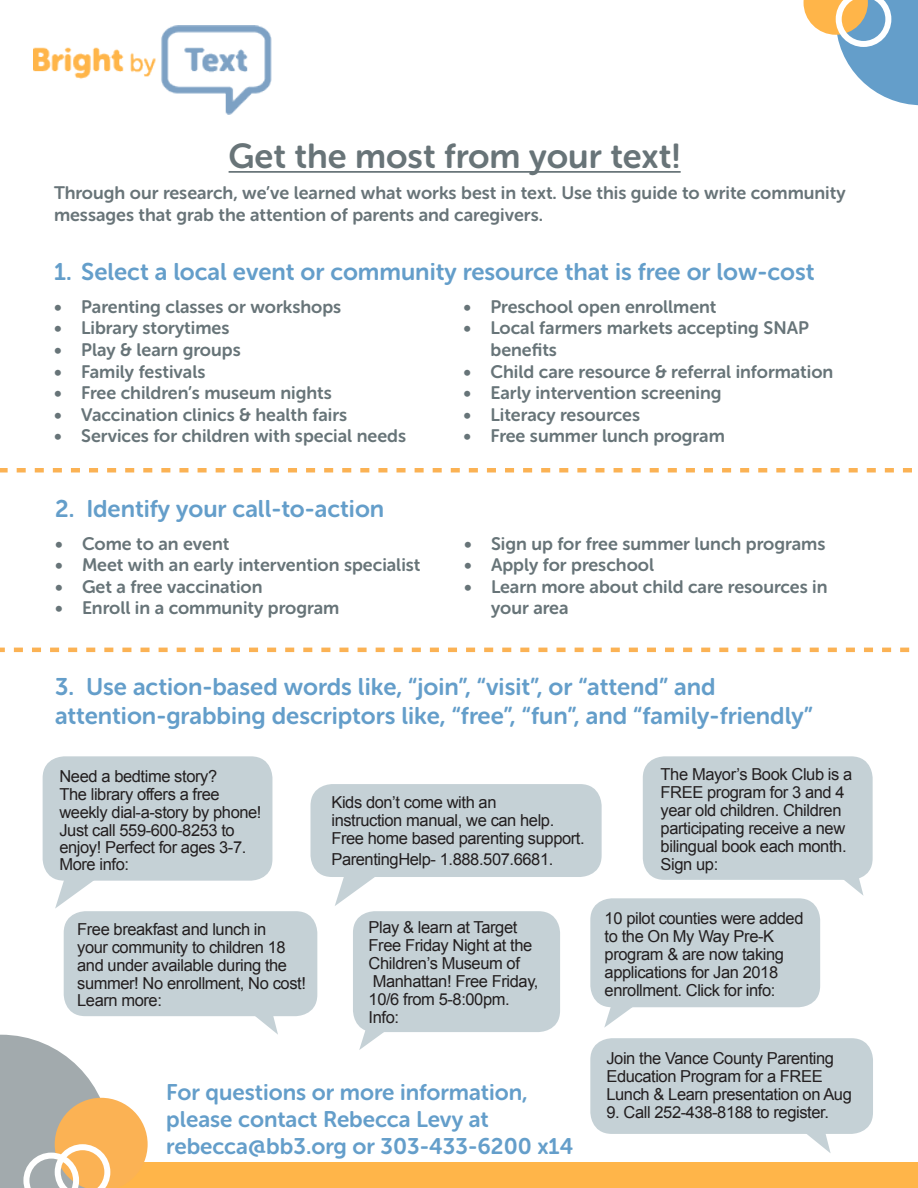
<style>
.page{position:relative;width:918px;height:1188px;background:#fff}
.page>*{position:absolute;margin:0;border:0;box-sizing:border-box;transform-origin:0 0}
.t1{font:34.5px "Museo Sans Rounded 700";color:#687478}
.t2{font:24px "Museo Sans Rounded 700";color:#649eca}
.t3{font:22.5px "Museo Sans Rounded 700";color:#649eca}
.t4{font:18px "Museo Sans Rounded 700";color:#677478}
.t5{font:18px/21.6px "Museo Sans Rounded 700";color:#687478}
.t6{font:16.5px/18px "Arial";letter-spacing:-.025em;color:#231f20}
</style>
<div class="page">
<img style="left:33px;top:26px;width:239px;height:88px">
<hr style="left:229px;top:171px;width:452px;height:2px;background:#687478">
<div style="left:0;top:1163px;width:918px;height:25px;background:#ffb549"></div>
<svg style="left:0;top:1035px;width:148px;height:153px"></svg>
<svg style="left:804px;top:0;width:114px;height:105px"></svg>
<svg style="left:0;top:468px;width:912px;height:4px"></svg>
<svg style="left:0;top:648px;width:910px;height:4px"></svg>
<svg style="left:604px;top:1006px;width:48px;height:22px"></svg>
<div style="left:590px;top:898px;width:230px;height:109px;background:#c5d1d6;border-radius:22px"></div>
<div style="left:43px;top:756px;width:229px;height:125px;background:#c5d1d6;border-radius:22px"></div>
<svg style="left:55px;top:879px;width:48px;height:30px"></svg>
<svg style="left:807px;top:1134px;width:24px;height:19px"></svg>
<div style="left:590px;top:1038px;width:283px;height:96px;background:#c5d1d6;border-radius:22px"></div>
<div style="left:64px;top:911px;width:253px;height:105px;background:#c5d1d6;border-radius:22px"></div>
<svg style="left:232px;top:1016px;width:46px;height:19px"></svg>
<svg style="left:335px;top:877px;width:40px;height:29px"></svg>
<div style="left:310px;top:784px;width:292px;height:93px;background:#c5d1d6;border-radius:22px"></div>
<svg style="left:359px;top:1026px;width:25px;height:24px"></svg>
<div style="left:353px;top:911px;width:207px;height:121px;background:#c5d1d6;border-radius:22px"></div>
<div style="left:643px;top:756px;width:230px;height:124px;background:#c5d1d6;border-radius:22px"></div>
<svg style="left:844px;top:876px;width:19px;height:19px"></svg>
<p class="t1" style="left:229px;top:137px;width:454px">Get the most from your text!</p>
<p class="t5" style="left:54px;top:182px;width:793px">Through our research, we’ve learned what works best in text. Use this guide to write community messages that grab the attention of parents and caregivers.</p>
<p class="t2" style="left:54px;top:259px;width:762px">1. Select a local event or community resource that is free or low-cost</p>
<p class="t4" style="left:54px;top:297px;width:289px">• Parenting classes or workshops</p>
<p class="t4" style="left:54px;top:318px;width:177px">• Library storytimes</p>
<p class="t4" style="left:54px;top:340px;width:188px">• Play &amp; learn groups</p>
<p class="t4" style="left:54px;top:361px;width:153px">• Family festivals</p>
<p class="t4" style="left:54px;top:383px;width:279px">• Free children’s museum nights</p>
<p class="t4" style="left:54px;top:405px;width:294px">• Vaccination clinics &amp; health fairs</p>
<p class="t4" style="left:54px;top:426px;width:353px">• Services for children with special needs</p>
<p class="t4" style="left:464px;top:297px;width:255px">• Preschool open enrollment</p>
<p class="t4" style="left:464px;top:318px;width:347px">• Local farmers markets accepting SNAP</p>
<p class="t4" style="left:490px;top:340px;width:68px">benefits</p>
<p class="t4" style="left:464px;top:361px;width:371px">• Child care resource &amp; referral information</p>
<p class="t4" style="left:464px;top:383px;width:260px">• Early intervention screening</p>
<p class="t4" style="left:464px;top:405px;width:178px">• Literacy resources</p>
<p class="t4" style="left:464px;top:426px;width:263px">• Free summer lunch program</p>
<p class="t2" style="left:55px;top:495px;width:331px">2. Identify your call-to-action</p>
<p class="t4" style="left:55px;top:533px;width:176px">• Come to an event</p>
<p class="t4" style="left:55px;top:555px;width:367px">• Meet with an early intervention specialist</p>
<p class="t4" style="left:55px;top:576px;width:209px">• Get a free vaccination</p>
<p class="t4" style="left:55px;top:598px;width:286px">• Enroll in a community program</p>
<p class="t4" style="left:464px;top:533px;width:363px">• Sign up for free summer lunch programs</p>
<p class="t4" style="left:464px;top:555px;width:192px">• Apply for preschool</p>
<p class="t4" style="left:464px;top:576px;width:365px">• Learn more about child care resources in</p>
<p class="t4" style="left:491px;top:598px;width:79px">your area</p>
<p class="t2" style="left:55px;top:673px;width:662px">3. Use action-based words like, “join”, “visit”, or “attend” and</p>
<p class="t2" style="left:55px;top:702px;width:759px">attention-grabbing descriptors like, “free”, “fun”, and “family-friendly”</p>
<p class="t6" style="left:59px;top:767px;width:159px">Need a bedtime story?</p>
<p class="t6" style="left:59px;top:785px;width:162px">The library offers a free</p>
<p class="t6" style="left:59px;top:803px;width:204px">weekly dial-a-story by phone!</p>
<p class="t6" style="left:59px;top:821px;width:177px">Just call 559-600-8253 to</p>
<p class="t6" style="left:59px;top:839px;width:188px">enjoy! Perfect for ages 3-7.</p>
<p class="t6" style="left:59px;top:856px;width:71px">More info:</p>
<p class="t6" style="left:77px;top:920px;width:191px">Free breakfast and lunch in</p>
<p class="t6" style="left:77px;top:938px;width:211px">your community to children 18 and under available during the</p>
<p class="t6" style="left:77px;top:974px;width:230px">summer! No enrollment, No cost!</p>
<p class="t6" style="left:77px;top:991px;width:86px">Learn more:</p>
<p class="t6" style="left:331px;top:793px;width:167px">Kids don’t come with an</p>
<p class="t6" style="left:331px;top:811px;width:224px">instruction manual, we can help.</p>
<p class="t6" style="left:331px;top:829px;width:255px">Free home based parenting support.</p>
<p class="t6" style="left:331px;top:850px;width:223px">ParentingHelp- 1.888.507.6681.</p>
<p class="t6" style="left:369px;top:919px;width:150px">Play &amp; learn at Target</p>
<p class="t6" style="left:369px;top:937px;width:165px">Free Friday Night at the<br>Children’s Museum of</p>
<p class="t6" style="left:369px;top:973px;width:171px">Manhattan! Free Friday,<br>10/6 from 5-8:00pm.</p>
<p class="t6" style="left:369px;top:1009px;width:32px">Info:</p>
<p class="t3" style="left:166px;top:1080px;width:363px">For questions or more information,</p>
<p class="t3" style="left:166px;top:1107px;width:324px">please contact Rebecca Levy at</p>
<p class="t3" style="left:166px;top:1134px;width:409px">rebecca@bb3.org or 303-433-6200 x14</p>
<p class="t6" style="left:661px;top:766px;width:193px">The Mayor’s Book Club is a<br>FREE program for 3 and 4 year old children. Children participating receive a new bilingual book each month.</p>
<p class="t6" style="left:661px;top:856px;width:59px">Sign up:</p>
<p class="t6" style="left:605px;top:910px;width:200px">10 pilot counties were added</p>
<p class="t6" style="left:605px;top:928px;width:171px">to the On My Way Pre-K</p>
<p class="t6" style="left:605px;top:946px;width:181px">program &amp; are now taking</p>
<p class="t6" style="left:605px;top:964px;width:175px">applications for Jan 2018</p>
<p class="t6" style="left:605px;top:982px;width:172px">enrollment. Click for info:</p>
<p class="t6" style="left:606px;top:1050px;width:229px">Join the Vance County Parenting</p>
<p class="t6" style="left:606px;top:1068px;width:247px">Education Program for a FREE<br>Lunch &amp; Learn presentation on Aug</p>
<p class="t6" style="left:606px;top:1104px;width:224px">9. Call 252-438-8188 to register.</p>
</div>
